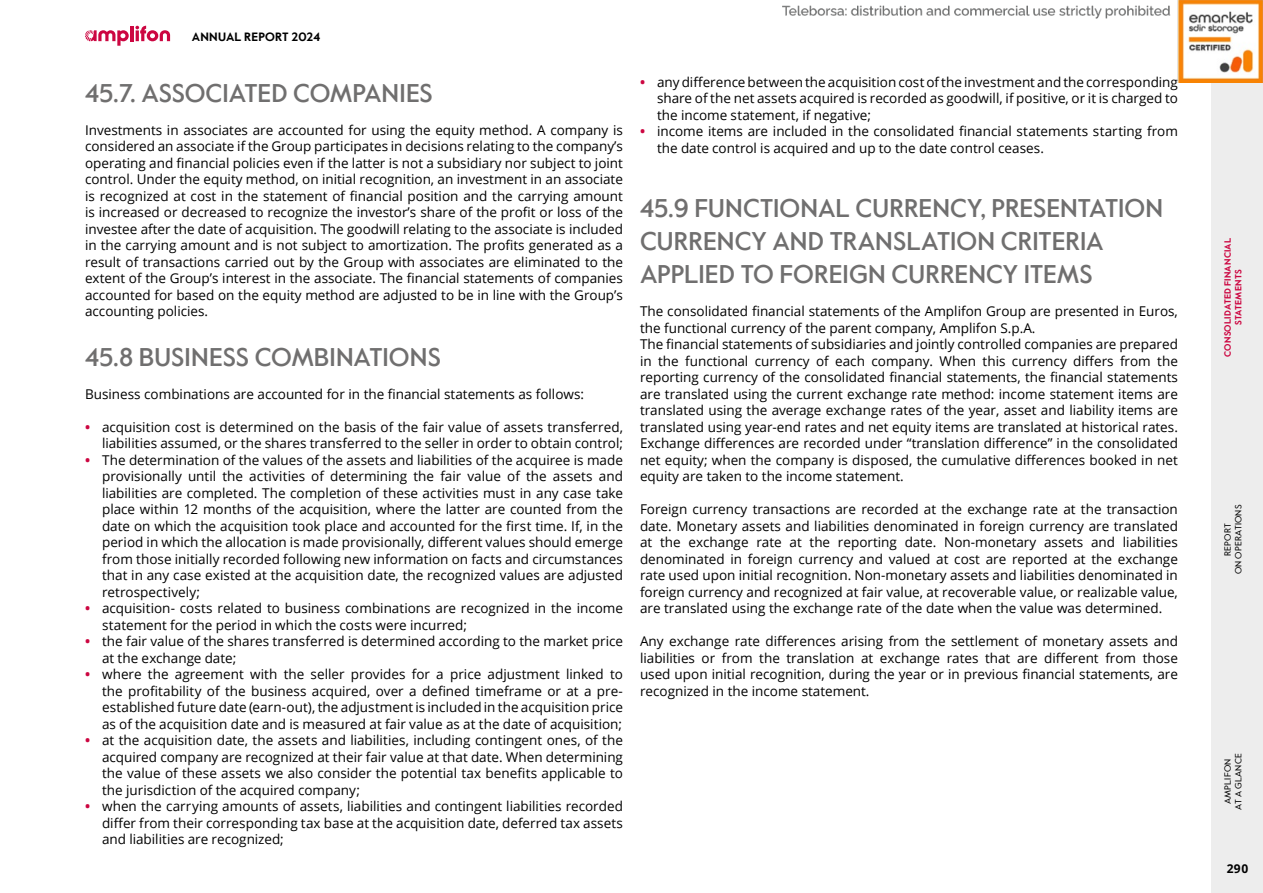
<style>
.page{position:relative;width:1263px;height:893px;background:#fff}
.page>*{position:absolute;margin:0;border:0;box-sizing:border-box;transform-origin:0 0}
.t1{font:500 25.5px/33px "Value Sans Pro";color:#706f6f}
.t2{font:13.5px/16.5px "Open Sans";color:#000;text-align:justify}
.t3{font:700 12px "Value Sans Pro";letter-spacing:.01em;color:#000}
.t4{font:700 12px "Open Sans";color:#000}
.t5{font:9px/10.8px "Value Sans Pro";letter-spacing:.025em;color:#000;text-align:center}
.t6{font:700 9px/10.8px "Value Sans Pro";letter-spacing:.02em;color:#cc0641;text-align:center}
.s1{font-weight:700;color:#cc0641}
</style>
<div class="page">
<hr style="left:130px;top:26px;width:4px;height:15px;background:#cc0641">
<svg style="left:135px;top:26px;width:35px;height:15px"></svg>
<svg style="left:85px;top:30px;width:44px;height:16px"></svg>
<div style="left:1212px;top:0;width:51px;height:893px;background:#ededed"></div>
<img style="left:783px;top:0;width:480px;height:82px">
<p class="t3" style="left:192px;top:30px;width:130px">ANNUAL REPORT 2024</p>
<h1 class="t1" style="left:85px;top:77px;width:349px">45.7. ASSOCIATED COMPANIES</h1>
<p class="t2" style="left:85px;top:121px;width:539px">Investments in associates are accounted for using the equity method. A company is considered an associate if the Group participates in decisions relating to the company’s operating and fi nancial policies even if the latter is not a subsidiary nor subject to joint control. Under the equity method, on initial recognition, an investment in an associate is recognized at cost in the statement of fi nancial position and the carrying amount is increased or decreased to recognize the investor’s share of the profit or loss of the investee after the date of acquisition. The goodwill relating to the associate is included in the carrying amount and is not subject to amortization. The profits generated as a result of transactions carried out by the Group with associates are eliminated to the extent of the Group’s interest in the associate. The fi nancial statements of companies accounted for based on the equity method are adjusted to be in line with the Group’s accounting policies.</p>
<h1 class="t1" style="left:85px;top:341px;width:357px">45.8 BUSINESS COMBINATIONS</h1>
<p class="t2" style="left:85px;top:385px;width:500px">Business combinations are accounted for in the financial statements as follows:</p>
<p class="t2" style="left:85px;top:418px;width:539px;text-align:right"><span class="s1">•</span> acquisition cost is determined on the basis of the fair value of assets transferred, liabilities assumed, or the shares transferred to the seller in order to obtain control;</p>
<p class="t2" style="left:102px;top:451px;width:522px;text-indent:-17px"><span class="s1">•</span> The determination of the values of the assets and liabilities of the acquiree is made provisionally until the activities of determining the fair value of the assets and liabilities are completed. The completion of these activities must in any case take place within 12 months of the acquisition, where the latter are counted from the date on which the acquisition took place and accounted for the fi rst time. If, in the period in which the allocation is made provisionally, different values should emerge from those initially recorded following new information on facts and circumstances that in any case existed at the acquisition date, the recognized values are adjusted retrospectively;</p>
<p class="t2" style="left:102px;top:600px;width:522px;text-indent:-17px"><span class="s1">•</span> acquisition- costs related to business combinations are recognized in the income statement for the period in which the costs were incurred;</p>
<p class="t2" style="left:102px;top:633px;width:522px;text-indent:-17px"><span class="s1">•</span> the fair value of the shares transferred is determined according to the market price at the exchange date;</p>
<p class="t2" style="left:102px;top:665px;width:522px;text-indent:-17px"><span class="s1">•</span> where the agreement with the seller provides for a price adjustment linked to the profitability of the business acquired, over a defined timeframe or at a pre&shy;established future date (earn-out), the adjustment is included in the acquisition price as of the acquisition date and is measured at fair value as at the date of acquisition;</p>
<p class="t2" style="left:102px;top:731px;width:522px;text-indent:-17px"><span class="s1">•</span> at the acquisition date, the assets and liabilities, including contingent ones, of the acquired company are recognized at their fair value at that date. When determining the value of these assets we also consider the potential tax benefits applicable to the jurisdiction of the acquired company;</p>
<p class="t2" style="left:102px;top:797px;width:522px;text-indent:-17px"><span class="s1">•</span> when the carrying amounts of assets, liabilities and contingent liabilities recorded differ from their corresponding tax base at the acquisition date, deferred tax assets and liabilities are recognized;</p>
<p class="t2" style="left:657px;top:73px;width:522px;text-indent:-17px"><span class="s1">•</span> any difference between the acquisition cost of the investment and the corresponding share of the net assets acquired is recorded as goodwill, if positive, or it is charged to the income statement, if negative;</p>
<p class="t2" style="left:657px;top:123px;width:522px;text-indent:-17px"><span class="s1">•</span> income items are included in the consolidated financial statements starting from the date control is acquired and up to the date control ceases.</p>
<h1 class="t1" style="left:640px;top:192px;width:525px">45.9 FUNCTIONAL CURRENCY, PRESENTATION<br>CURRENCY AND TRANSLATION CRITERIA<br>APPLIED TO FOREIGN CURRENCY ITEMS</h1>
<p class="t2" style="left:640px;top:303px;width:539px;text-align:left">The consolidated financial statements of the Amplifon Group are presented in Euros, the functional currency of the parent company, Amplifon S.p.A.<br>The financial statements of subsidiaries and jointly controlled companies are prepared in the functional currency of each company. When this currency differs from the reporting currency of the consolidated financial statements, the financial statements are translated using the current exchange rate method: income statement items are translated using the average exchange rates of the year, asset and liability items are translated using year-end rates and net equity items are translated at historical rates.<br>Exchange differences are recorded under “translation difference” in the consolidated net equity; when the company is disposed, the cumulative differences booked in net equity are taken to the income statement.</p>
<p class="t2" style="left:640px;top:501px;width:539px">Foreign currency transactions are recorded at the exchange rate at the transaction date. Monetary assets and liabilities denominated in foreign currency are translated at the exchange rate at the reporting date. Non-monetary assets and liabilities denominated in foreign currency and valued at cost are reported at the exchange rate used upon initial recognition. Non-monetary assets and liabilities denominated in foreign currency and recognized at fair value, at recoverable value, or realizable value, are translated using the exchange rate of the date when the value was determined.</p>
<p class="t2" style="left:640px;top:632px;width:539px">Any exchange rate differences arising from the settlement of monetary assets and liabilities or from the translation at exchange rates that are different from those used upon initial recognition, during the year or in previous financial statements, are recognized in the income statement.</p>
<p class="t6" style="left:1223px;top:357px;width:121px;rotate:-90deg">CONSOLIDATED FINANCIAL<br>STATEMENTS</p>
<p class="t5" style="left:1222px;top:574px;width:71px;rotate:-90deg">REPORT<br>ON OPERATIONS</p>
<p class="t5" style="left:1222px;top:810px;width:58px;rotate:-90deg">AMPLIFON<br>AT A GLANCE</p>
<p class="t4" style="left:1227px;top:860px;width:23px">290</p>
</div>
